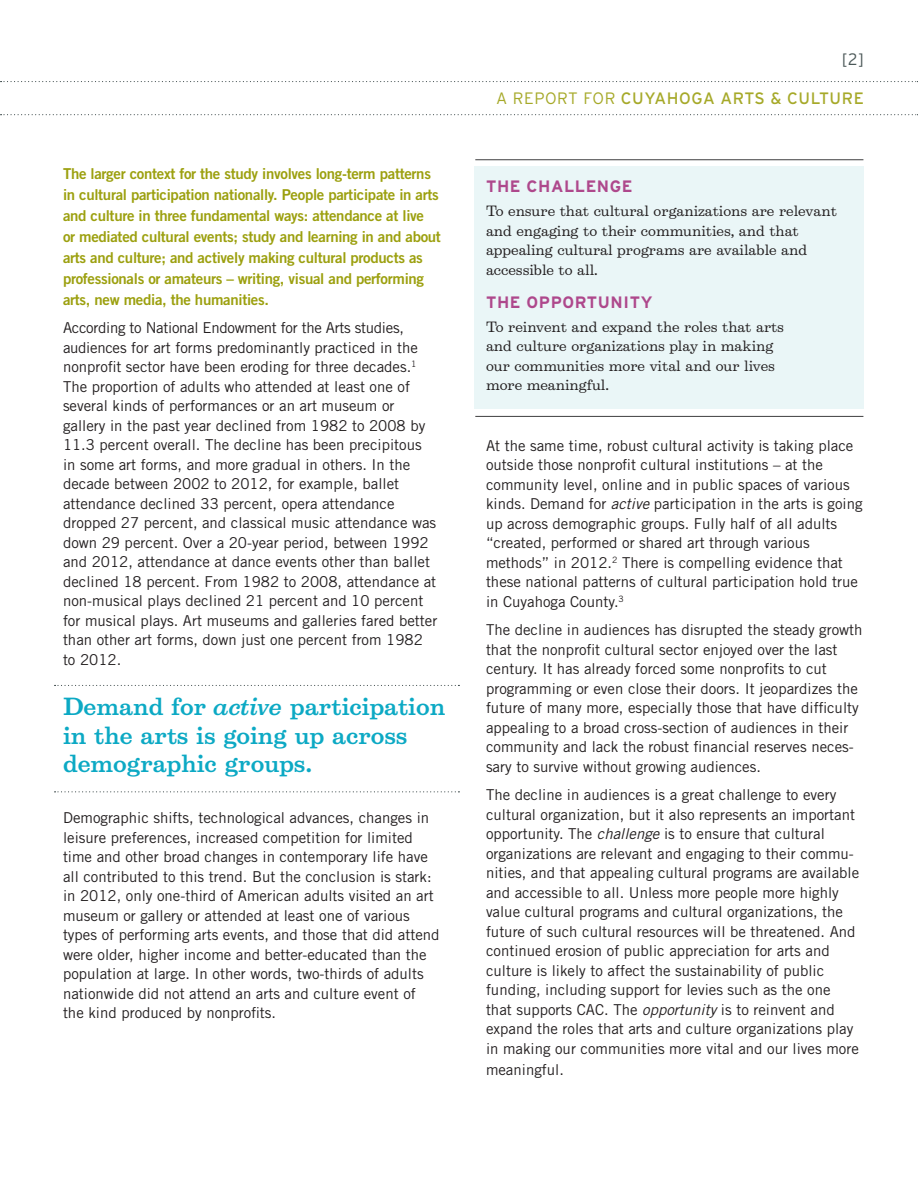
<style>
.page{position:relative;width:918px;height:1188px;background:#fff}
.page>*{position:absolute;margin:0;border:0;box-sizing:border-box;transform-origin:0 0}
.t1{font:500 22.5px/28.5px "Belizio";color:#0ca9c4}
.t2{font:16.5px "Interstate";letter-spacing:.035em;color:#a6a929}
.t3{font:700 16.5px "Interstate";letter-spacing:.035em;color:#ae488c}
.t4{font:300 16.5px "Interstate";color:#4b5858}
.t5{font:15px/19.5px "Trade Gothic";color:#231f20}
.t6{font:15px/21px "Trade Gothic Bold Two";letter-spacing:-.02em;color:#9ca00f}
.t7{font:13.5px/19.5px "Belizio";color:#231f20}
.s1{font-style:italic}
.s2{font-weight:300}
</style>
<div class="page">
<svg style="left:1px;top:81px;width:917px;height:1px"></svg>
<svg style="left:1px;top:114px;width:917px;height:1px"></svg>
<div style="left:475px;top:166px;width:389px;height:243px;background:#eaf6f7"></div>
<hr style="left:475px;top:159px;width:388px;height:1px;background:#3e3e3f">
<hr style="left:475px;top:416px;width:388px;height:1px;background:#3e3e3f">
<svg style="left:55px;top:685px;width:404px;height:1px"></svg>
<svg style="left:55px;top:791px;width:404px;height:1px"></svg>
<p class="t6" style="left:63px;top:163px;width:379px">The larger context for the study involves long-term patterns in cultural participation nationally. People participate in arts and culture in three fundamental ways: attendance at live<br>or mediated cultural events; study and learning in and about arts and culture; and actively making cultural products as professionals or amateurs – writing, visual and performing arts, new media, the humanities.</p>
<p class="t5" style="left:63px;top:318px;width:376px">According to National Endowment for the Arts studies, audiences for art forms predominantly practiced in the nonprofit sector have been eroding for three decades.<sup>1<br></sup>The proportion of adults who attended at least one of several kinds of performances or an art museum or gallery in the past year declined from 1982 to 2008 by 11.3 percent overall. The decline has been precipitous in some art forms, and more gradual in others. In the decade between 2002 to 2012, for example, ballet attendance declined 33 percent, opera attendance dropped 27 percent, and classical music attendance was down 29 percent. Over a 20-year period, between 1992 and 2012, attendance at dance events other than ballet declined 18 percent. From 1982 to 2008, attendance at non-musical plays declined 21 percent and 10 percent for musical plays. Art museums and galleries fared better than other art forms, down just one percent from 1982 to 2012.</p>
<p class="t1" style="left:63px;top:692px;width:384px">Demand for <span class="s1">active</span> participation in the arts is going up across demographic groups.</p>
<p class="t5" style="left:63px;top:808px;width:378px">Demographic shifts, technological advances, changes in leisure preferences, increased competition for limited time and other broad changes in contemporary life have all contributed to this trend. But the conclusion is stark: in 2012, only one-third of American adults visited an art museum or gallery or attended at least one of various types of performing arts events, and those that did attend were older, higher income and better-educated than the population at large. In other words, two-thirds of adults nationwide did not attend an arts and culture event of the kind produced by nonprofits.</p>
<p class="t4" style="left:842px;top:50px;width:24px">[2]</p>
<p class="t2" style="left:496px;top:88px;width:369px"><span class="s2">A REPORT FOR</span> CUYAHOGA ARTS &amp; CULTURE</p>
<p class="t3" style="left:486px;top:177px;width:148px">THE CHALLENGE</p>
<p class="t7" style="left:486px;top:201px;width:352px">To ensure that cultural organizations are relevant and engaging to their communities, and that appealing cultural programs are available and accessible to all.</p>
<p class="t3" style="left:486px;top:293px;width:168px">THE OPPORTUNITY</p>
<p class="t7" style="left:486px;top:317px;width:299px">To reinvent and expand the roles that arts and culture organizations play in making our communities more vital and our lives more meaningful.</p>
<p class="t5" style="left:486px;top:436px;width:378px">At the same time, robust cultural activity is taking place outside those nonprofit cultural institutions – at the community level, online and in public spaces of various kinds. Demand for <span class="s1">active</span> participation in the arts is going up across demographic groups. Fully half of all adults “created, performed or shared art through various methods” in 2012.<sup>2</sup> There is compelling evidence that these national patterns of cultural participation hold true in Cuyahoga County.<sup>3</sup></p>
<p class="t5" style="left:486px;top:620px;width:378px">The decline in audiences has disrupted the steady growth that the nonprofit cultural sector enjoyed over the last century. It has already forced some nonprofits to cut programming or even close their doors. It jeopardizes the future of many more, especially those that have difficulty appealing to a broad cross-section of audiences in their community and lack the robust financial reserves neces&shy;sary to survive without growing audiences.</p>
<p class="t5" style="left:486px;top:785px;width:375px">The decline in audiences is a great challenge to every cultural organization, but it also represents an important opportunity. The <span class="s1">challenge</span> is to ensure that cultural organizations are relevant and engaging to their commu&shy;nities, and that appealing cultural programs are available and accessible to all. Unless more people more highly value cultural programs and cultural organizations, the future of such cultural resources will be threatened. And continued erosion of public appreciation for arts and culture is likely to affect the sustainability of public funding, including support for levies such as the one that supports CAC. The <span class="s1">opportunity</span> is to reinvent and expand the roles that arts and culture organizations play in making our communities more vital and our lives more</p>
<p class="t5" style="left:486px;top:1060px;width:79px">meaningful.</p>
</div>
